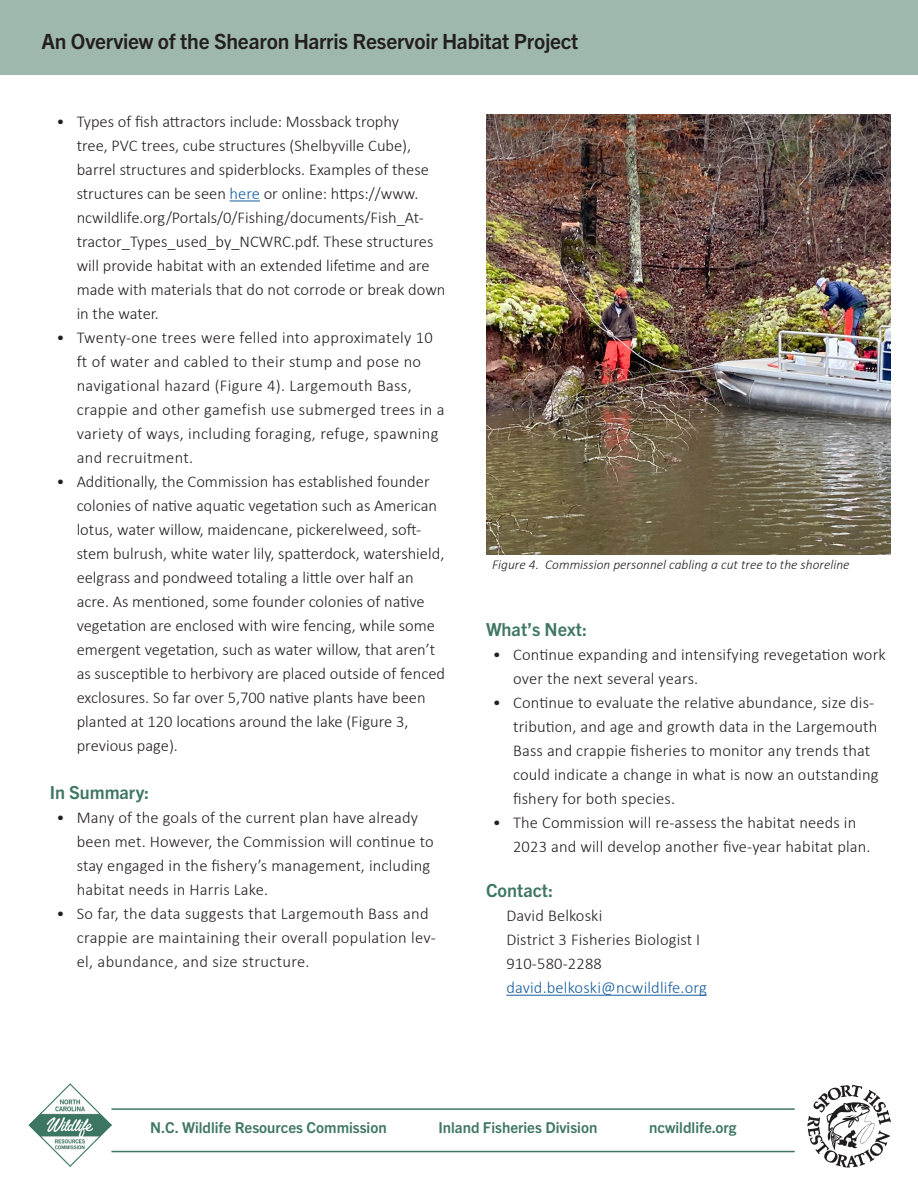
<style>
.page{position:relative;width:918px;height:1188px;background:#fff}
.page>*{position:absolute;margin:0;border:0;box-sizing:border-box;transform-origin:0 0}
.t1{font:700 21px "Trade Gothic Next LT Pro";letter-spacing:-.01em;color:#231f20}
.Subhead{font:700 18px "Trade Gothic Next LT Pro";color:#3f7664}
.Body_Text{font:300 16.5px/24px "Calibri";color:#231f20}
.Body_Text-2{font:300 16.5px/24px "Calibri";letter-spacing:.02em;color:#231f20}
.Body_Text-3{font:300 16.5px "Calibri";letter-spacing:.01em;color:#175d9e}
.t2{font:700 15px "Trade Gothic Next LT Pro";color:#3f7664}
.t3{font:italic 300 13.5px "Calibri";color:#231f20}
.s1{color:#175d9e}
</style>
<div class="page">
<div style="left:0;top:0;width:918px;height:75px;background:#9fb8ae"></div>
<img style="left:28px;top:1084px;width:83px;height:82px">
<svg style="left:807px;top:1085px;width:84px;height:83px"></svg>
<hr style="left:111px;top:1108px;width:684px;height:2px;background:#3e7663">
<hr style="left:111px;top:1151px;width:684px;height:1px;background:#3e7663">
<hr style="left:230px;top:201px;width:30px;height:1px;background:#175d9e">
<img style="left:486px;top:114px;width:405px;height:440px">
<hr style="left:506px;top:995px;width:201px;height:1px;background:#175d9e">
<p class="t1" style="left:41px;top:26px;width:539px">An Overview of the Shearon Harris Reservoir Habitat Project</p>
<p class="Body_Text" style="left:77px;top:109px;width:370px;text-indent:-20px">• Types of fish attractors include: Mossback trophy<br>tree, PVC trees, cube structures (Shelbyville Cube), barrel structures and spiderblocks. Examples of these structures can be seen <span class="s1">here</span> or online: https://www. ncwildlife.org/Portals/0/Fishing/documents/Fish_At&shy;tractor_Types_used_by_NCWRC.pdf. These structures will provide habitat with an extended lifetime and are made with materials that do not corrode or break down in the water.</p>
<p class="Body_Text-2" style="left:77px;top:325px;width:369px;text-indent:-20px">• Twenty-one trees were felled into approximately 10 ft of water and cabled to their stump and pose no navigational hazard (Figure 4). Largemouth Bass, crappie and other gamefish use submerged trees in a variety of ways, including foraging, refuge, spawning and recruitment.</p>
<p class="Body_Text" style="left:77px;top:469px;width:370px;text-indent:-20px">• Additionally, the Commission has established founder colonies of native aquatic vegetation such as American lotus, water willow, maidencane, pickerelweed, soft&shy;stem bulrush, white water lily, spatterdock, watershield, eelgrass and pondweed totaling a little over half an acre. As mentioned, some founder colonies of native vegetation are enclosed with wire fencing, while some emergent vegetation, such as water willow, that aren’t as susceptible to herbivory are placed outside of fenced exclosures. So far over 5,700 native plants have been planted at 120 locations around the lake (Figure 3, previous page).</p>
<p class="Subhead" style="left:50px;top:780px;width:101px">In Summary:</p>
<p class="Body_Text" style="left:77px;top:805px;width:359px;text-indent:-20px">• Many of the goals of the current plan have already been met. However, the Commission will continue to stay engaged in the fishery’s management, including habitat needs in Harris Lake.</p>
<p class="Body_Text-2" style="left:77px;top:901px;width:361px;text-indent:-20px">• So far, the data suggests that Largemouth Bass and crappie are maintaining their overall population lev&shy;el, abundance, and size structure.</p>
<p class="t3" style="left:492px;top:556px;width:359px">Figure 4. Commission personnel cabling a cut tree to the shoreline</p>
<p class="Subhead" style="left:486px;top:616px;width:103px">What’s Next:</p>
<p class="Body_Text" style="left:513px;top:642px;width:374px;text-indent:-20px">• Continue expanding and intensifying revegetation work over the next several years.</p>
<p class="Body_Text" style="left:513px;top:690px;width:367px;text-indent:-20px">• Continue to evaluate the relative abundance, size dis&shy;tribution, and age and growth data in the Largemouth Bass and crappie fisheries to monitor any trends that could indicate a change in what is now an outstanding fishery for both species.</p>
<p class="Body_Text" style="left:513px;top:810px;width:359px;text-indent:-20px">• The Commission will re-assess the habitat needs in<br>2023 and will develop another five-year habitat plan.</p>
<p class="Subhead" style="left:486px;top:878px;width:69px">Contact:</p>
<p class="Body_Text" style="left:506px;top:903px;width:98px">David Belkoski</p>
<p class="Body_Text" style="left:506px;top:927px;width:196px">District 3 Fisheries Biologist I</p>
<p class="Body_Text" style="left:506px;top:951px;width:97px">910-580-2288</p>
<p class="Body_Text-3" style="left:506px;top:977px;width:202px">david.belkoski@ncwildlife.org</p>
<p class="t2" style="left:150px;top:1117px;width:238px">N.C. Wildlife Resources Commission</p>
<p class="t2" style="left:438px;top:1117px;width:160px">Inland Fisheries Division</p>
<p class="t2" style="left:649px;top:1117px;width:89px">ncwildlife.org</p>
</div>
